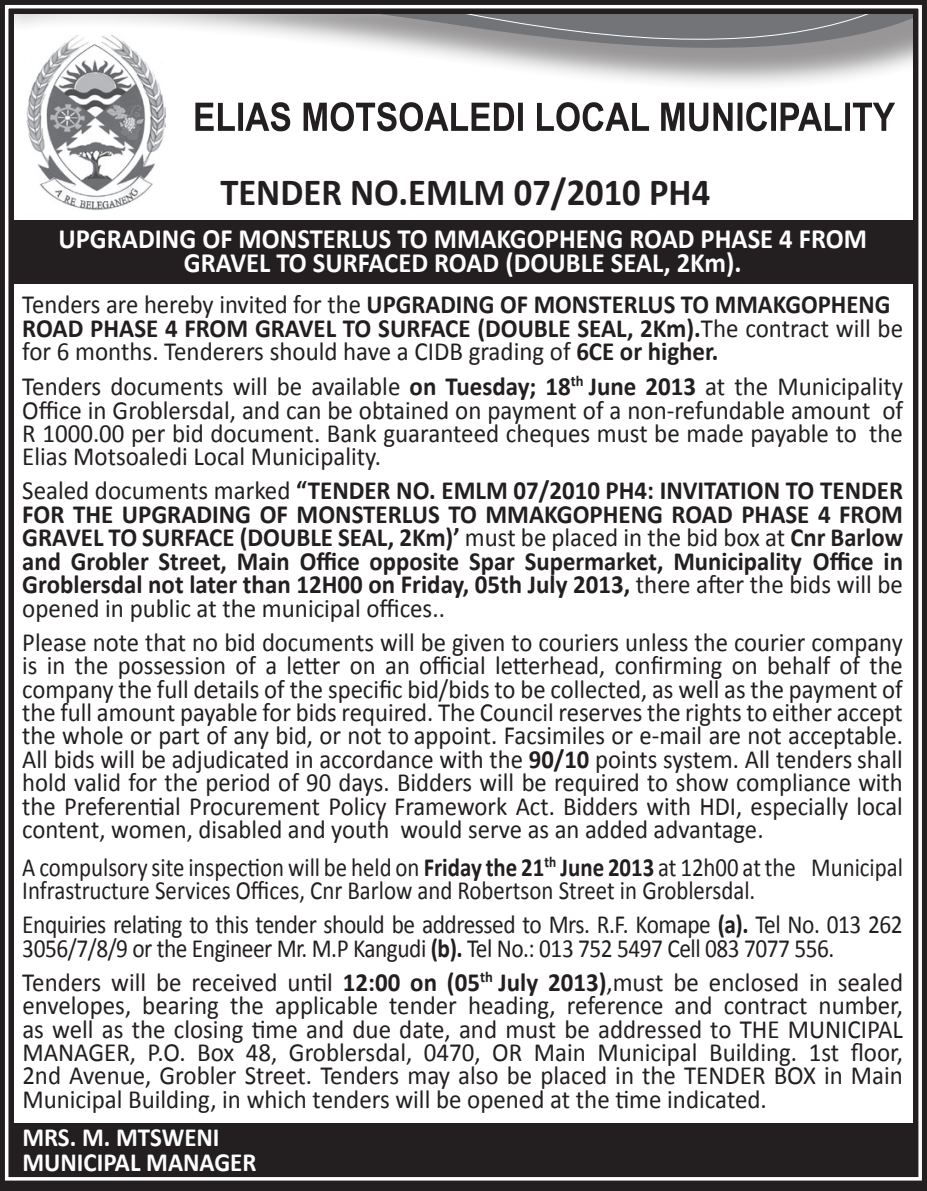
<style>
.page{position:relative;width:927px;height:1191px;background:#fff}
.page>*{position:absolute;margin:0;border:0;box-sizing:border-box;transform-origin:0 0}
.t1{font:700 38.5px "Calibri";color:#231f20;scale:.95 1}
.t2{font:700 28px/24.5px "Calibri";color:#fff;text-align:center;scale:.95 1}
.t3{font:26.25px/23.4px "Calibri";color:#231f20;text-align:justify;scale:.94 1}
.t4{font:26.25px/23.4px "Calibri";color:#231f20;text-align:justify;scale:.95 1}
.t5{font:700 26.25px/23.4px "Calibri";color:#231f20;text-align:justify;scale:.95 1}
.t6{font:700 26.25px/23.4px "Calibri";color:#231f20;scale:.94 1}
.t7{font:26.25px/23.4px "Calibri";color:#231f20;scale:.87 1}
.t8{font:26.25px/23.4px "Calibri";letter-spacing:-.02em;color:#231f20;scale:.89 1}
.t9{font:700 26.25px/24.5px "Calibri";color:#fff;scale:.95 1}
.s1{font-weight:400}
.s2{font-weight:700}
</style>
<div class="page">
<div style="left:5px;top:1123px;width:917px;height:57px;background:#231f20"></div>
<div style="left:2px;top:221px;width:917px;height:63px;background:#231f20"></div>
<svg style="left:15px;top:15px;width:897px;height:69px"></svg>
<img style="left:25px;top:36px;width:140px;height:174px">
<svg style="left:195px;top:102px;width:700px;height:29px"></svg>
<div style="left:0;top:0;width:927px;height:1191px;border:14px solid #231f20"></div>
<h1 class="t1" style="left:220px;top:168px;width:517px">TENDER NO.EMLM 07/2010 PH4</h1>
<p class="t2" style="left:58px;top:226px;width:852px">UPGRADING OF MONSTERLUS TO MMAKGOPHENG ROAD PHASE 4 FROM<br>GRAVEL TO SURFACED ROAD (DOUBLE SEAL, 2Km).</p>
<p class="t6" style="left:22px;top:293px;width:938px"><span class="s1">Tenders are hereby invited for the</span> UPGRADING OF MONSTERLUS TO MMAKGOPHENG<br>ROAD PHASE 4 FROM GRAVEL TO SURFACE (DOUBLE SEAL, 2Km).<span class="s1">The contract will be for 6 months. Tenderers should have a CIDB grading of</span> 6CE or higher.</p>
<p class="t4" style="left:22px;top:375px;width:928px">Tenders documents will be available <span class="s2">on Tuesday; 18</span><sup>th</sup> <span class="s2">June 2013</span> at the Municipality Office in Groblersdal, and can be obtained on payment of a non-refundable amount of R 1000.00 per bid document. Bank guaranteed cheques must be made payable to the Elias Motsoaledi Local Municipality.</p>
<p class="t5" style="left:22px;top:479px;width:928px"><span class="s1">Sealed documents marked</span> “TENDER NO. EMLM 07/2010 PH4: INVITATION TO TENDER FOR THE UPGRADING OF MONSTERLUS TO MMAKGOPHENG ROAD PHASE 4 FROM GRAVEL TO SURFACE (DOUBLE SEAL, 2Km)’ <span class="s1">must be placed in the bid box at</span> Cnr Barlow and Grobler Street, Main Office opposite Spar Supermarket, Municipality Office in Groblersdal not later than 12H00 on Friday, 05th July 2013, <span class="s1">there after the bids will be opened in public at the municipal offices..</span></p>
<p class="t3" style="left:22px;top:630px;width:938px">Please note that no bid documents will be given to couriers unless the courier company is in the possession of a letter on an official letterhead, confirming on behalf of the company the full details of the specific bid/bids to be collected, as well as the payment of the full amount payable for bids required. The Council reserves the rights to either accept the whole or part of any bid, or not to appoint. Facsimiles or e-mail are not acceptable.<br>All bids will be adjudicated in accordance with the <span class="s2">90/10</span> points system. All tenders shall hold valid for the period of 90 days. Bidders will be required to show compliance with the Preferential Procurement Policy Framework Act. Bidders with HDI, especially local content, women, disabled and youth would serve as an added advantage.</p>
<p class="t7" style="left:22px;top:855px;width:1014px">A compulsory site inspection will be held on <span class="s2">Friday the 21</span><sup>th</sup> <span class="s2">June 2013</span> at 12h00 at the Municipal<br>Infrastructure Services Offices, Cnr Barlow and Robertson Street in Groblersdal.</p>
<p class="t8" style="left:22px;top:913px;width:991px">Enquiries relating to this tender should be addressed to Mrs. R.F. Komape <span class="s2">(a).</span> Tel No. 013 262<br>3056/7/8/9 or the Engineer Mr. M.P Kangudi <span class="s2">(b).</span> Tel No.: 013 752 5497 Cell 083 7077 556.</p>
<p class="t4" style="left:22px;top:970px;width:928px">Tenders will be received until <span class="s2">12:00 on (05</span><sup>th</sup> <span class="s2">July 2013)</span>,must be enclosed in sealed envelopes, bearing the applicable tender heading, reference and contract number, as well as the closing time and due date, and must be addressed to THE MUNICIPAL MANAGER, P.O. Box 48, Groblersdal, 0470, OR Main Municipal Building. 1st floor, 2nd Avenue, Grobler Street. Tenders may also be placed in the TENDER BOX in Main Municipal Building, in which tenders will be opened at the time indicated.</p>
<p class="t9" style="left:22px;top:1125px;width:248px">MRS. M. MTSWENI<br>MUNICIPAL MANAGER</p>
</div>
